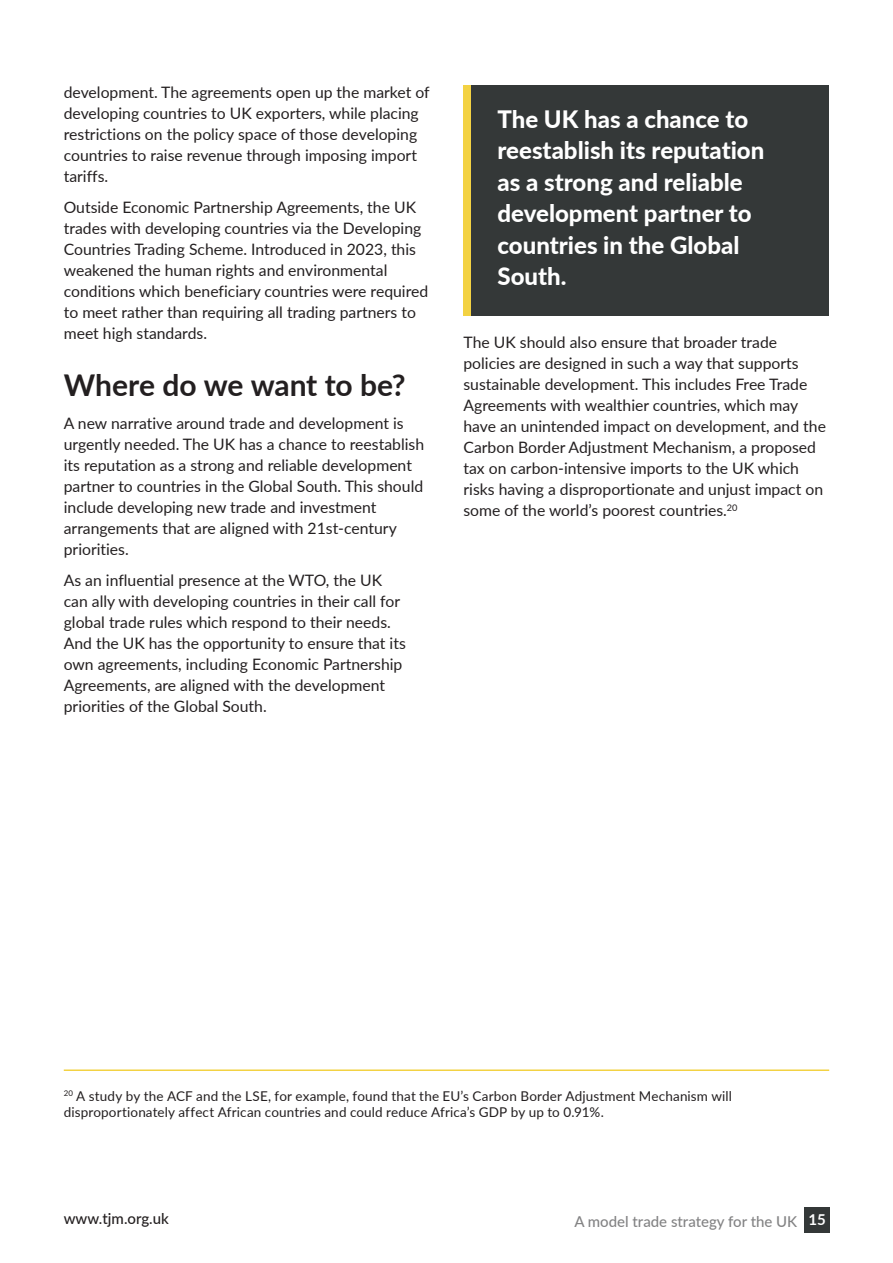
<style>
.page{position:relative;width:893px;height:1263px;background:#fff}
.page>*{position:absolute;margin:0;border:0;box-sizing:border-box;transform-origin:0 0}
.t1{font:700 30px "Lato";letter-spacing:-.005em;color:#231f20}
.t2{font:800 24px/31.5px "Lato";color:#fff}
.t3{font:15.75px/21px "Lato";color:#231f20}
.t4{font:500 15px "Lato";color:#838384}
.t5{font:500 15px "Lato";color:#231f20}
.t6{font:13.5px/16.5px "Lato";letter-spacing:.01em;color:#231f20}
.s1{font-weight:700;color:#fff}
</style>
<div class="page">
<div style="left:804px;top:1208px;width:26px;height:25px;background:#343838"></div>
<div style="left:463px;top:85px;width:366px;height:230px;background:#343838"></div>
<div style="left:463px;top:85px;width:7px;height:230px;background:#f3d243"></div>
<hr style="left:64px;top:1069px;width:765px;height:2px;background:#f3d243">
<p class="t3" style="left:64px;top:81px;width:367px">development. The agreements open up the market of developing countries to UK exporters, while placing restrictions on the policy space of those developing countries to raise revenue through imposing import tariffs.</p>
<p class="t3" style="left:64px;top:196px;width:366px">Outside Economic Partnership Agreements, the UK trades with developing countries via the Developing Countries Trading Scheme. Introduced in 2023, this weakened the human rights and environmental conditions which beneficiary countries were required to meet rather than requiring all trading partners to meet high standards.</p>
<h1 class="t1" style="left:64px;top:363px;width:343px">Where do we want to be?</h1>
<p class="t3" style="left:64px;top:412px;width:362px">A new narrative around trade and development is urgently needed. The UK has a chance to reestablish its reputation as a strong and reliable development partner to countries in the Global South. This should include developing new trade and investment arrangements that are aligned with 21st-century priorities.</p>
<p class="t3" style="left:64px;top:569px;width:344px">As an influential presence at the WTO, the UK can ally with developing countries in their call for global trade rules which respond to their needs.<br>And the UK has the opportunity to ensure that its own agreements, including Economic Partnership Agreements, are aligned with the development priorities of the Global South.</p>
<h2 class="t2" style="left:497px;top:102px;width:268px">The UK has a chance to reestablish its reputation as a strong and reliable development partner to countries in the Global<br>South.</h2>
<p class="t3" style="left:463px;top:331px;width:364px">The UK should also ensure that broader trade policies are designed in such a way that supports sustainable development. This includes Free Trade Agreements with wealthier countries, which may have an unintended impact on development, and the Carbon Border Adjustment Mechanism, a proposed tax on carbon-intensive imports to the UK which risks having a disproportionate and unjust impact on some of the world’s poorest countries.<sup>20</sup></p>
<p class="t6" style="left:64px;top:1087px;width:670px"><sup>20</sup> A study by the ACF and the LSE, for example, found that the EU’s Carbon Border Adjustment Mechanism will disproportionately affect African countries and could reduce Africa’s GDP by up to 0.91%.</p>
<p class="t5" style="left:64px;top:1208px;width:107px">www.tjm.org.uk</p>
<p class="t4" style="left:574px;top:1210px;width:253px">A model trade strategy for the UK <span class="s1">15</span></p>
</div>
